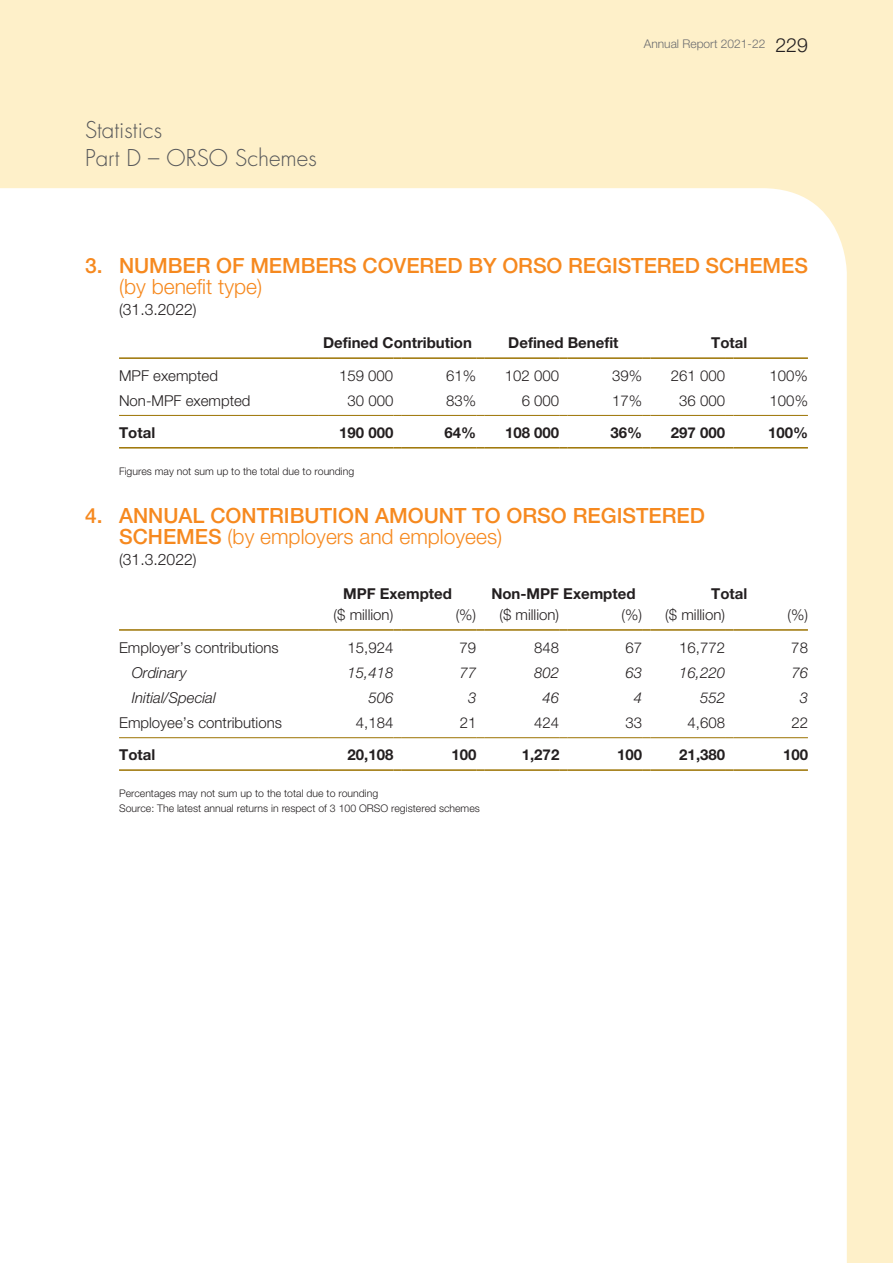
<style>
.page{position:relative;width:893px;height:1263px;background:#fef0c9}
.page>*{position:absolute;margin:0;border:0;box-sizing:border-box;transform-origin:0 0}
.t1{font:300 22.5px/28.5px "Futura Std";color:#57585a}
.t2{font:500 21px "Helvetica Neue LT Std";letter-spacing:-.005em;color:#f6891f}
.t3{font:300 21px "Helvetica Neue LT Std";color:#f6891f}
.t4{font:300 15.75px "Helvetica Neue LT Std";color:#231f20}
.t5{font:300 15px "Helvetica Neue LT Std";color:#231f20}
.t6{font:700 15px "Helvetica Neue LT Std";color:#231f20}
.t7{font:italic 300 15px "Helvetica Neue LT Std";color:#231f20}
.t8{font:300 12px "Helvetica Neue LT Std";color:#6c6d70}
.t9{font:300 10.5px/15px "Helvetica Neue LT Std";color:#231f20}
.s1{font-size:19.5px;color:#231f20}
</style>
<div class="page">
<div style="left:0;top:188px;width:847px;height:1075px;background:#fff"></div>
<hr style="left:119px;top:447px;width:200px;height:1px;background:#9c7302">
<hr style="left:319px;top:447px;width:74px;height:1px;background:#9c7302">
<hr style="left:402px;top:447px;width:74px;height:1px;background:#9c7302">
<hr style="left:485px;top:447px;width:74px;height:1px;background:#9c7302">
<hr style="left:568px;top:447px;width:74px;height:1px;background:#9c7302">
<hr style="left:651px;top:447px;width:74px;height:1px;background:#9c7302">
<hr style="left:733px;top:447px;width:75px;height:1px;background:#9c7302">
<hr style="left:119px;top:415px;width:200px;height:1px;background:#9c7302">
<hr style="left:319px;top:415px;width:74px;height:1px;background:#9c7302">
<hr style="left:402px;top:415px;width:74px;height:1px;background:#9c7302">
<hr style="left:485px;top:415px;width:74px;height:1px;background:#9c7302">
<hr style="left:568px;top:415px;width:74px;height:1px;background:#9c7302">
<hr style="left:651px;top:415px;width:74px;height:1px;background:#9c7302">
<hr style="left:733px;top:415px;width:75px;height:1px;background:#9c7302">
<hr style="left:119px;top:357px;width:200px;height:2px;background:#9c7302">
<hr style="left:319px;top:357px;width:74px;height:2px;background:#9c7302">
<svg style="left:393px;top:357px;width:9px;height:2px"></svg>
<hr style="left:402px;top:357px;width:74px;height:2px;background:#9c7302">
<svg style="left:476px;top:357px;width:9px;height:2px"></svg>
<hr style="left:485px;top:357px;width:74px;height:2px;background:#9c7302">
<svg style="left:559px;top:357px;width:9px;height:2px"></svg>
<hr style="left:568px;top:357px;width:74px;height:2px;background:#9c7302">
<svg style="left:642px;top:357px;width:9px;height:2px"></svg>
<hr style="left:651px;top:357px;width:74px;height:2px;background:#9c7302">
<svg style="left:725px;top:357px;width:8px;height:2px"></svg>
<hr style="left:733px;top:357px;width:75px;height:2px;background:#9c7302">
<hr style="left:119px;top:737px;width:200px;height:1px;background:#9c7302">
<hr style="left:319px;top:737px;width:74px;height:1px;background:#9c7302">
<hr style="left:402px;top:737px;width:74px;height:1px;background:#9c7302">
<hr style="left:485px;top:737px;width:74px;height:1px;background:#9c7302">
<hr style="left:568px;top:737px;width:74px;height:1px;background:#9c7302">
<hr style="left:651px;top:737px;width:74px;height:1px;background:#9c7302">
<hr style="left:733px;top:737px;width:75px;height:1px;background:#9c7302">
<hr style="left:119px;top:769px;width:200px;height:2px;background:#9c7302">
<hr style="left:319px;top:769px;width:74px;height:2px;background:#9c7302">
<svg style="left:393px;top:769px;width:9px;height:2px"></svg>
<hr style="left:402px;top:769px;width:74px;height:2px;background:#9c7302">
<svg style="left:476px;top:769px;width:9px;height:2px"></svg>
<hr style="left:485px;top:769px;width:74px;height:2px;background:#9c7302">
<svg style="left:559px;top:769px;width:9px;height:2px"></svg>
<hr style="left:568px;top:769px;width:74px;height:2px;background:#9c7302">
<svg style="left:642px;top:769px;width:9px;height:2px"></svg>
<hr style="left:651px;top:769px;width:74px;height:2px;background:#9c7302">
<svg style="left:725px;top:769px;width:8px;height:2px"></svg>
<hr style="left:733px;top:769px;width:75px;height:2px;background:#9c7302">
<hr style="left:119px;top:629px;width:200px;height:2px;background:#9c7302">
<hr style="left:319px;top:629px;width:74px;height:2px;background:#9c7302">
<svg style="left:393px;top:629px;width:9px;height:2px"></svg>
<hr style="left:402px;top:629px;width:74px;height:2px;background:#9c7302">
<svg style="left:476px;top:629px;width:9px;height:2px"></svg>
<hr style="left:485px;top:629px;width:74px;height:2px;background:#9c7302">
<svg style="left:559px;top:629px;width:9px;height:2px"></svg>
<hr style="left:568px;top:629px;width:74px;height:2px;background:#9c7302">
<svg style="left:642px;top:629px;width:9px;height:2px"></svg>
<hr style="left:651px;top:629px;width:74px;height:2px;background:#9c7302">
<svg style="left:725px;top:629px;width:8px;height:2px"></svg>
<hr style="left:733px;top:629px;width:75px;height:2px;background:#9c7302">
<h1 class="t1" style="left:85px;top:116px;width:233px">Statistics<br>Part D – ORSO Schemes</h1>
<p class="t8" style="left:644px;top:36px;width:166px">Annual Report 2021-22 <span class="s1">229</span></p>
<h2 class="t2" style="left:85px;top:253px;width:245px">3. NUMBER OF MEMBERS</h2>
<h2 class="t2" style="left:363px;top:253px;width:30px">COVERED</h2>
<h2 class="t2" style="left:468px;top:253px;width:129px">BY ORSO REGISTERED</h2>
<h2 class="t2" style="left:706px;top:253px;width:30px">SCHEMES</h2>
<h2 class="t3" style="left:119px;top:273px;width:145px">(by benefit type)</h2>
<p class="t4" style="left:119px;top:299px;width:79px">(31.3.2022)</p>
<p class="t6" style="left:323px;top:334px;width:150px">Defined Contribution</p>
<p class="t6" style="left:508px;top:334px;width:112px">Defined Benefit</p>
<p class="t6" style="left:711px;top:334px;width:38px">Total</p>
<p class="t5" style="left:119px;top:366px;width:100px">MPF exempted</p>
<p class="t5" style="left:339px;top:366px;width:56px">159 000</p>
<p class="t5" style="left:446px;top:366px;width:32px">61%</p>
<p class="t5" style="left:505px;top:366px;width:56px">102 000</p>
<p class="t5" style="left:612px;top:366px;width:32px">39%</p>
<p class="t5" style="left:671px;top:366px;width:56px">261 000</p>
<p class="t5" style="left:770px;top:366px;width:40px">100%</p>
<p class="t5" style="left:119px;top:392px;width:133px">Non-MPF exempted</p>
<p class="t5" style="left:347px;top:392px;width:47px">30 000</p>
<p class="t5" style="left:446px;top:392px;width:32px">83%</p>
<p class="t5" style="left:522px;top:392px;width:39px">6 000</p>
<p class="t5" style="left:612px;top:392px;width:32px">17%</p>
<p class="t5" style="left:679px;top:392px;width:47px">36 000</p>
<p class="t5" style="left:770px;top:392px;width:40px">100%</p>
<p class="t6" style="left:119px;top:423px;width:38px">Total</p>
<p class="t6" style="left:339px;top:423px;width:56px">190 000</p>
<p class="t6" style="left:445px;top:423px;width:33px">64%</p>
<p class="t6" style="left:505px;top:423px;width:56px">108 000</p>
<p class="t6" style="left:610px;top:423px;width:33px">36%</p>
<p class="t6" style="left:671px;top:423px;width:56px">297 000</p>
<p class="t6" style="left:768px;top:423px;width:42px">100%</p>
<p class="t9" style="left:119px;top:463px;width:237px">Figures may not sum up to the total due to rounding</p>
<h2 class="t2" style="left:85px;top:503px;width:63px">4. ANNUAL</h2>
<h2 class="t2" style="left:210px;top:503px;width:29px">CONTRI</h2>
<h2 class="t2" style="left:290px;top:503px;width:29px">BUTION</h2>
<h2 class="t2" style="left:375px;top:503px;width:31px">AMOUNT</h2>
<h2 class="t2" style="left:472px;top:503px;width:129px">TO ORSO REGISTERED</h2>
<h2 class="t2" style="left:119px;top:524px;width:30px">SCHEMES</h2>
<h2 class="t3" style="left:228px;top:524px;width:276px">(by employers and employees)</h2>
<p class="t4" style="left:119px;top:550px;width:79px">(31.3.2022)</p>
<p class="t6" style="left:343px;top:585px;width:110px">MPF Exempted</p>
<p class="t6" style="left:491px;top:585px;width:146px">Non-MPF Exempted</p>
<p class="t6" style="left:711px;top:585px;width:38px">Total</p>
<p class="t5" style="left:334px;top:606px;width:61px">($ million)</p>
<p class="t5" style="left:456px;top:606px;width:22px">(%)</p>
<p class="t5" style="left:499px;top:606px;width:61px">($ million)</p>
<p class="t5" style="left:621px;top:606px;width:22px">(%)</p>
<p class="t5" style="left:665px;top:606px;width:61px">($ million)</p>
<p class="t5" style="left:787px;top:606px;width:22px">(%)</p>
<p class="t5" style="left:119px;top:638px;width:161px">Employer’s contributions</p>
<p class="t5" style="left:347px;top:638px;width:47px">15,924</p>
<p class="t5" style="left:460px;top:638px;width:18px">79</p>
<p class="t5" style="left:534px;top:638px;width:27px">848</p>
<p class="t5" style="left:625px;top:638px;width:18px">67</p>
<p class="t5" style="left:679px;top:638px;width:47px">16,772</p>
<p class="t5" style="left:791px;top:638px;width:18px">78</p>
<p class="t7" style="left:132px;top:664px;width:56px">Ordinary</p>
<p class="t7" style="left:347px;top:664px;width:47px">15,418</p>
<p class="t7" style="left:460px;top:664px;width:18px">77</p>
<p class="t7" style="left:534px;top:664px;width:27px">802</p>
<p class="t7" style="left:625px;top:664px;width:18px">63</p>
<p class="t7" style="left:679px;top:664px;width:47px">16,220</p>
<p class="t7" style="left:791px;top:664px;width:18px">76</p>
<p class="t7" style="left:132px;top:689px;width:85px">Initial/Special</p>
<p class="t7" style="left:368px;top:689px;width:27px">506</p>
<p class="t7" style="left:468px;top:689px;width:10px">3</p>
<p class="t7" style="left:543px;top:689px;width:18px">46</p>
<p class="t7" style="left:634px;top:689px;width:10px">4</p>
<p class="t7" style="left:700px;top:689px;width:27px">552</p>
<p class="t7" style="left:800px;top:689px;width:10px">3</p>
<p class="t5" style="left:119px;top:714px;width:164px">Employee’s contributions</p>
<p class="t5" style="left:356px;top:714px;width:39px">4,184</p>
<p class="t5" style="left:460px;top:714px;width:18px">21</p>
<p class="t5" style="left:534px;top:714px;width:27px">424</p>
<p class="t5" style="left:625px;top:714px;width:18px">33</p>
<p class="t5" style="left:688px;top:714px;width:39px">4,608</p>
<p class="t5" style="left:791px;top:714px;width:18px">22</p>
<p class="t6" style="left:119px;top:746px;width:38px">Total</p>
<p class="t6" style="left:348px;top:746px;width:47px">20,108</p>
<p class="t6" style="left:451px;top:746px;width:27px">100</p>
<p class="t6" style="left:522px;top:746px;width:39px">1,272</p>
<p class="t6" style="left:617px;top:746px;width:27px">100</p>
<p class="t6" style="left:679px;top:746px;width:47px">21,380</p>
<p class="t6" style="left:783px;top:746px;width:27px">100</p>
<p class="t9" style="left:119px;top:786px;width:362px">Percentages may not sum up to the total due to rounding<br>Source: The latest annual returns in respect of 3 100 ORSO registered schemes</p>
</div>
